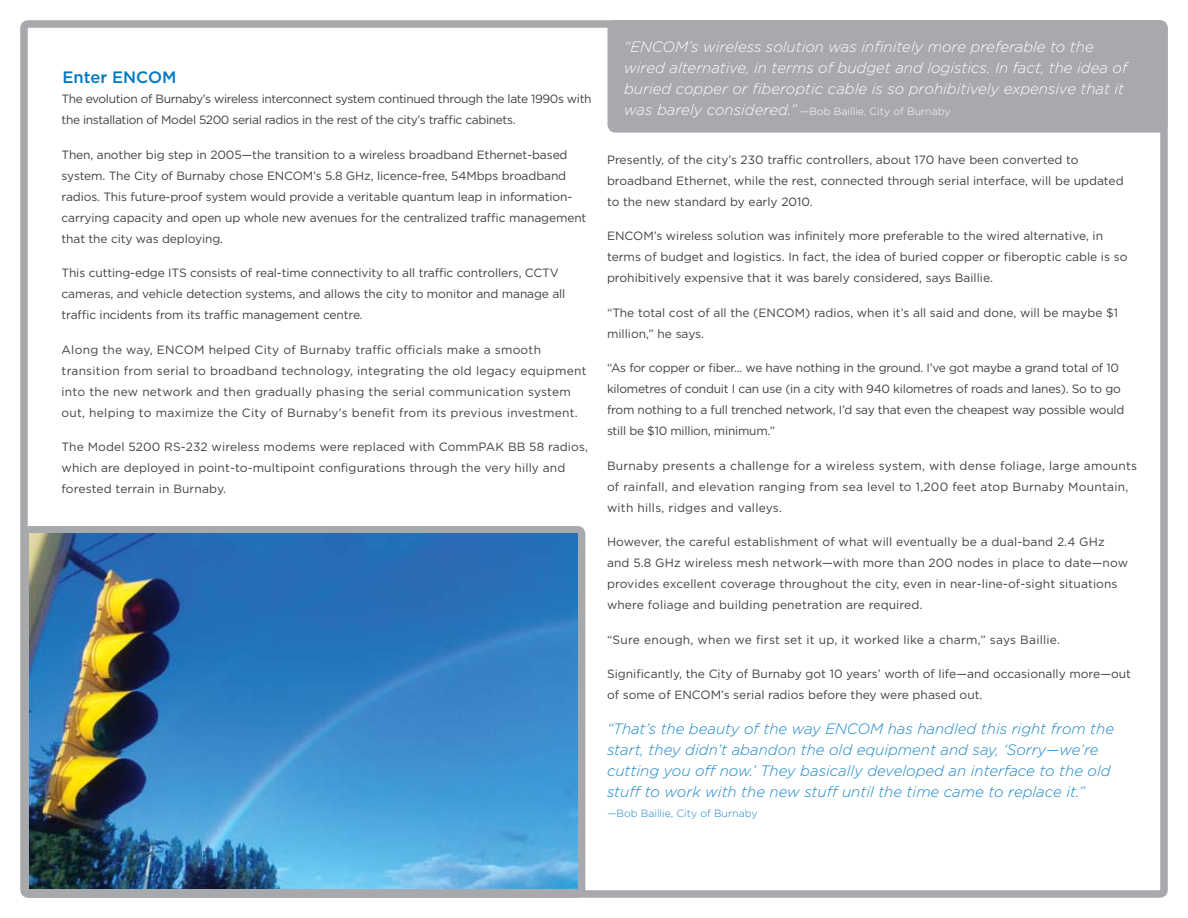
<style>
.page{position:relative;width:1188px;height:918px;background:#fff}
.page>*{position:absolute;margin:0;border:0;box-sizing:border-box;transform-origin:0 0}
.t1{font:500 16.5px "Gotham";color:#0079c1}
.t2{font:italic 300 15px/21px "Gotham";color:#1a86c7}
.t3{font:italic 300 15px/21px "Gotham";color:#fff}
.t4{font:12px/21px "Gotham";color:#414142}
.t5{font:12px/21px "Gotham";letter-spacing:.02em;color:#414142}
.t6{font:12px/21px "Gotham";letter-spacing:-.02em;color:#414142}
.t7{font:12px/21px "Gotham";letter-spacing:-.03em;color:#414142}
.t8{font:300 10.5px "Gotham";color:#fff}
.t9{font:300 10.5px "Gotham";color:#1a86c7}
.s1{font-style:italic;font-size:15px}
</style>
<div class="page">
<div style="left:20px;top:20px;width:1148px;height:878px;border:8px solid #a7a9ac;border-radius:4px"></div>
<div style="left:607px;top:20px;width:561px;height:113px;background:#a7a9ac;border-radius:8px"></div>
<div style="left:22px;top:526px;width:563px;height:372px;background:#a7a9ac;border-radius:8px"></div>
<img style="left:30px;top:533px;width:547px;height:356px">
<h1 class="t1" style="left:63px;top:66px;width:75px">Enter ENCOM</h1>
<p class="t7" style="left:62px;top:88px;width:532px">The evolution of Burnaby’s wireless interconnect system continued through the late 1990s with the installation of Model 5200 serial radios in the rest of the city’s traffic cabinets.</p>
<p class="t4" style="left:62px;top:144px;width:526px">Then, another big step in 2005—the transition to a wireless broadband Ethernet-based system. The City of Burnaby chose ENCOM’s 5.8 GHz, licence-free, 54Mbps broadband radios. This future-proof system would provide a veritable quantum leap in information&shy;carrying capacity and open up whole new avenues for the centralized traffic management that the city was deploying.</p>
<p class="t4" style="left:62px;top:262px;width:505px">This cutting-edge ITS consists of real-time connectivity to all traffic controllers, CCTV cameras, and vehicle detection systems, and allows the city to monitor and manage all traffic incidents from its traffic management centre.</p>
<p class="t5" style="left:62px;top:339px;width:527px">Along the way, ENCOM helped City of Burnaby traffic officials make a smooth transition from serial to broadband technology, integrating the old legacy equipment into the new network and then gradually phasing the serial communication system out, helping to maximize the City of Burnaby’s benefit from its previous investment.</p>
<p class="t4" style="left:62px;top:436px;width:528px">The Model 5200 RS-232 wireless modems were replaced with CommPAK BB 58 radios, which are deployed in point-to-multipoint configurations through the very hilly and forested terrain in Burnaby.</p>
<p class="t3" style="left:624px;top:36px;width:505px">“ENCOM’s wireless solution was infinitely more preferable to the wired alternative, in terms of budget and logistics. In fact, the idea of buried copper or fiberoptic cable is so prohibitively expensive that it</p>
<p class="t8" style="left:624px;top:105px;width:328px"><span class="s1">was barely considered.”</span> —Bob Baillie, City of Burnaby</p>
<p class="t4" style="left:607px;top:149px;width:518px">Presently, of the city’s 230 traffic controllers, about 170 have been converted to broadband Ethernet, while the rest, connected through serial interface, will be updated to the new standard by early 2010.</p>
<p class="t4" style="left:607px;top:225px;width:522px">ENCOM’s wireless solution was infinitely more preferable to the wired alternative, in terms of budget and logistics. In fact, the idea of buried copper or fiberoptic cable is so prohibitively expensive that it was barely considered, says Baillie.</p>
<p class="t4" style="left:607px;top:302px;width:513px">“The total cost of all the (ENCOM) radios, when it’s all said and done, will be maybe $1 million,” he says.</p>
<p class="t6" style="left:607px;top:357px;width:519px">“As for copper or fiber... we have nothing in the ground. I’ve got maybe a grand total of 10 kilometres of conduit I can use (in a city with 940 kilometres of roads and lanes). So to go from nothing to a full trenched network, I’d say that even the cheapest way possible would still be $10 million, minimum.”</p>
<p class="t5" style="left:607px;top:455px;width:532px">Burnaby presents a challenge for a wireless system, with dense foliage, large amounts of rainfall, and elevation ranging from sea level to 1,200 feet atop Burnaby Mountain, with hills, ridges and valleys.</p>
<p class="t4" style="left:607px;top:531px;width:523px">However, the careful establishment of what will eventually be a dual-band 2.4 GHz and 5.8 GHz wireless mesh network—with more than 200 nodes in place to date—now provides excellent coverage throughout the city, even in near-line-of-sight situations where foliage and building penetration are required.</p>
<p class="t5" style="left:607px;top:629px;width:455px">“Sure enough, when we first set it up, it worked like a charm,” says Baillie.</p>
<p class="t4" style="left:607px;top:663px;width:526px">Significantly, the City of Burnaby got 10 years’ worth of life—and occasionally more—out of some of ENCOM’s serial radios before they were phased out.</p>
<p class="t2" style="left:607px;top:718px;width:509px">“That’s the beauty of the way ENCOM has handled this right from the start, they didn’t abandon the old equipment and say, ‘Sorry—we’re cutting you off now.’ They basically developed an interface to the old stuff to work with the new stuff until the time came to replace it.”</p>
<p class="t9" style="left:607px;top:806px;width:152px">—Bob Baillie, City of Burnaby</p>
</div>
